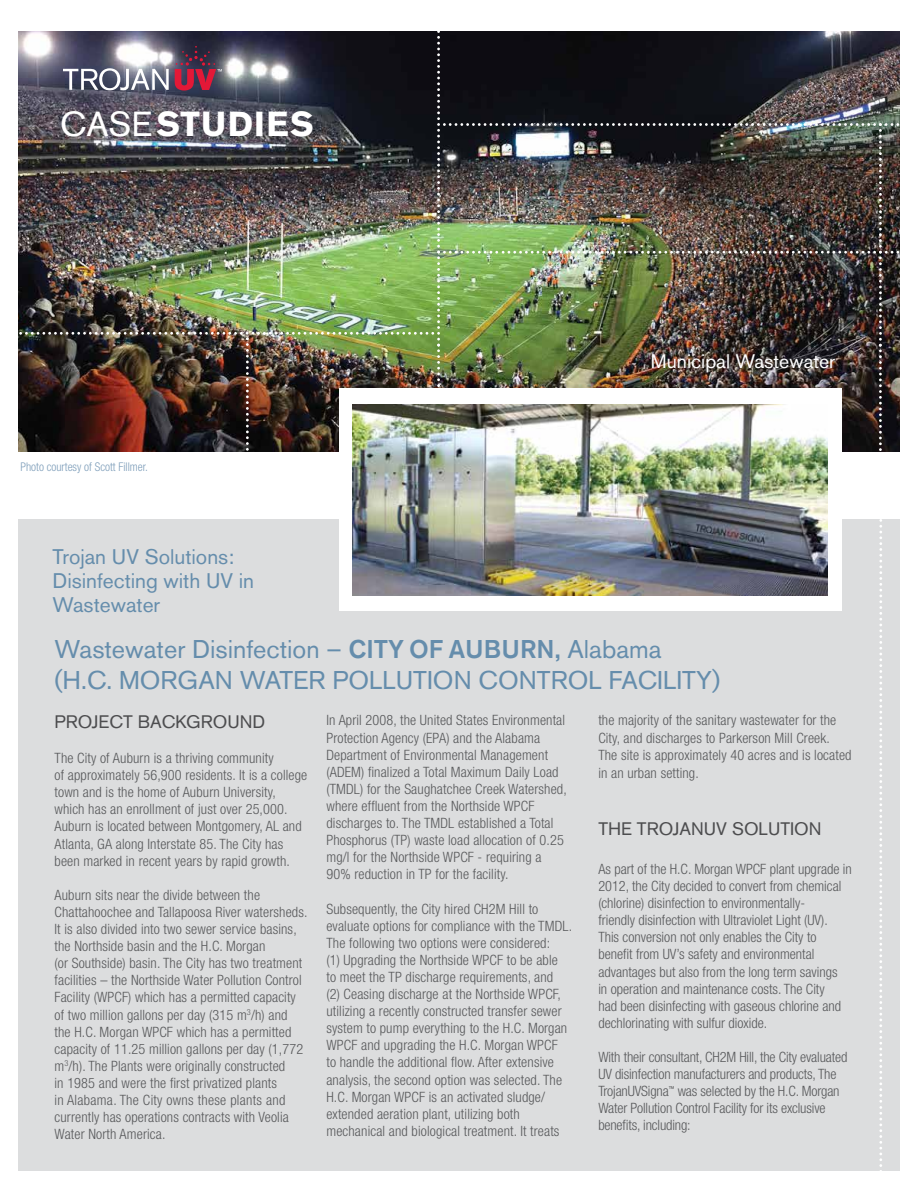
<style>
.page{position:relative;width:918px;height:1188px;background:#fff}
.page>*{position:absolute;margin:0;border:0;box-sizing:border-box;transform-origin:0 0}
.t1{font:700 34.5px "Akzidenz Grotesk BQ";letter-spacing:.04em;color:#fff}
.t2{font:25.5px/30.6px "Akzidenz Grotesk BQ";color:#658dac}
.t3{font:21px/24px "Akzidenz Grotesk BQ";color:#658dac}
.t4{font:19.5px "Akzidenz Grotesk BQ";color:#fff}
.t5{font:18px "Akzidenz Grotesk BQ";color:#4d4d4f}
.t6{font:300 condensed 14.25px/17.1px "Helvetica Neue";letter-spacing:.01em;color:#58595b}
.t7{font:300 condensed 14.25px/17.1px "Helvetica Neue";letter-spacing:-.01em;color:#58595b}
.t8{font:300 condensed 12px "Helvetica Neue";color:#7e9eba}
.s1{font-weight:400}
.s2{font-weight:500}
</style>
<div class="page">
<img style="left:18px;top:31px;width:882px;height:1140px">
<h1 class="t1" style="left:60px;top:104px;width:255px"><span class="s1">CASE</span>STUDIES</h1>
<p class="t8" style="left:21px;top:460px;width:129px">Photo courtesy of Scott Fillmer.</p>
<h3 class="t3" style="left:52px;top:545px;width:203px">Trojan UV Solutions:<br>Disinfecting with UV in<br>Wastewater</h3>
<h3 class="t4" style="left:651px;top:350px;width:186px">Municipal Wastewater</h3>
<h2 class="t2" style="left:55px;top:634px;width:667px">Wastewater Disinfection – <span class="s2">CITY OF AUBURN,</span> Alabama (H.C. MORGAN WATER POLLUTION CONTROL FACILITY)</h2>
<p class="t5" style="left:55px;top:711px;width:212px">PROJECT BACKGROUND</p>
<p class="t6" style="left:55px;top:749px;width:254px">The City of Auburn is a thriving community<br>of approximately 56,900 residents. It is a college town and is the home of Auburn University, which has an enrollment of just over 25,000.<br>Auburn is located between Montgomery, AL and Atlanta, GA along Interstate 85. The City has been marked in recent years by rapid growth.</p>
<p class="t6" style="left:55px;top:886px;width:254px">Auburn sits near the divide between the Chattahoochee and Tallapoosa River watersheds.<br>It is also divided into two sewer service basins, the Northside basin and the H.C. Morgan<br>(or Southside) basin. The City has two treatment facilities – the Northside Water Pollution Control Facility (WPCF) which has a permitted capacity of two million gallons per day (315 m<sup>3</sup>/h) and<br>the H.C. Morgan WPCF which has a permitted capacity of 11.25 million gallons per day (1,772 m<sup>3</sup>/h). The Plants were originally constructed<br>in 1985 and were the first privatized plants<br>in Alabama. The City owns these plants and currently has operations contracts with Veolia Water North America.</p>
<p class="t6" style="left:326px;top:712px;width:242px">In April 2008, the United States Environmental Protection Agency (EPA) and the Alabama Department of Environmental Management (ADEM) finalized a Total Maximum Daily Load (TMDL) for the Saughatchee Creek Watershed, where effluent from the Northside WPCF discharges to. The TMDL established a Total Phosphorus (TP) waste load allocation of 0.25 mg/l for the Northside WPCF - requiring a 90% reduction in TP for the facility.</p>
<p class="t6" style="left:326px;top:900px;width:247px">Subsequently, the City hired CH2M Hill to evaluate options for compliance with the TMDL.<br>The following two options were considered:<br>(1) Upgrading the Northside WPCF to be able<br>to meet the TP discharge requirements, and<br>(2) Ceasing discharge at the Northside WPCF, utilizing a recently constructed transfer sewer system to pump everything to the H.C. Morgan WPCF and upgrading the H.C. Morgan WPCF<br>to handle the additional flow. After extensive analysis, the second option was selected. The H.C. Morgan WPCF is an activated sludge/ extended aeration plant, utilizing both mechanical and biological treatment. It treats</p>
<p class="t6" style="left:598px;top:712px;width:255px">the majority of the sanitary wastewater for the City, and discharges to Parkerson Mill Creek.<br>The site is approximately 40 acres and is located in an urban setting.</p>
<p class="t5" style="left:598px;top:818px;width:225px">THE TROJANUV SOLUTION</p>
<p class="t6" style="left:598px;top:860px;width:255px">As part of the H.C. Morgan WPCF plant upgrade in 2012, the City decided to convert from chemical (chlorine) disinfection to environmentally-<br>friendly disinfection with Ultraviolet Light (UV).<br>This conversion not only enables the City to benefit from UV’s safety and environmental advantages but also from the long term savings<br>in operation and maintenance costs. The City<br>had been disinfecting with gaseous chlorine and dechlorinating with sulfur dioxide.</p>
<p class="t7" style="left:598px;top:1048px;width:251px">With their consultant, CH2M Hill, the City evaluated UV disinfection manufacturers and products, The TrojanUVSigna<sup>™</sup> was selected by the H.C. Morgan Water Pollution Control Facility for its exclusive benefits, including:</p>
</div>
